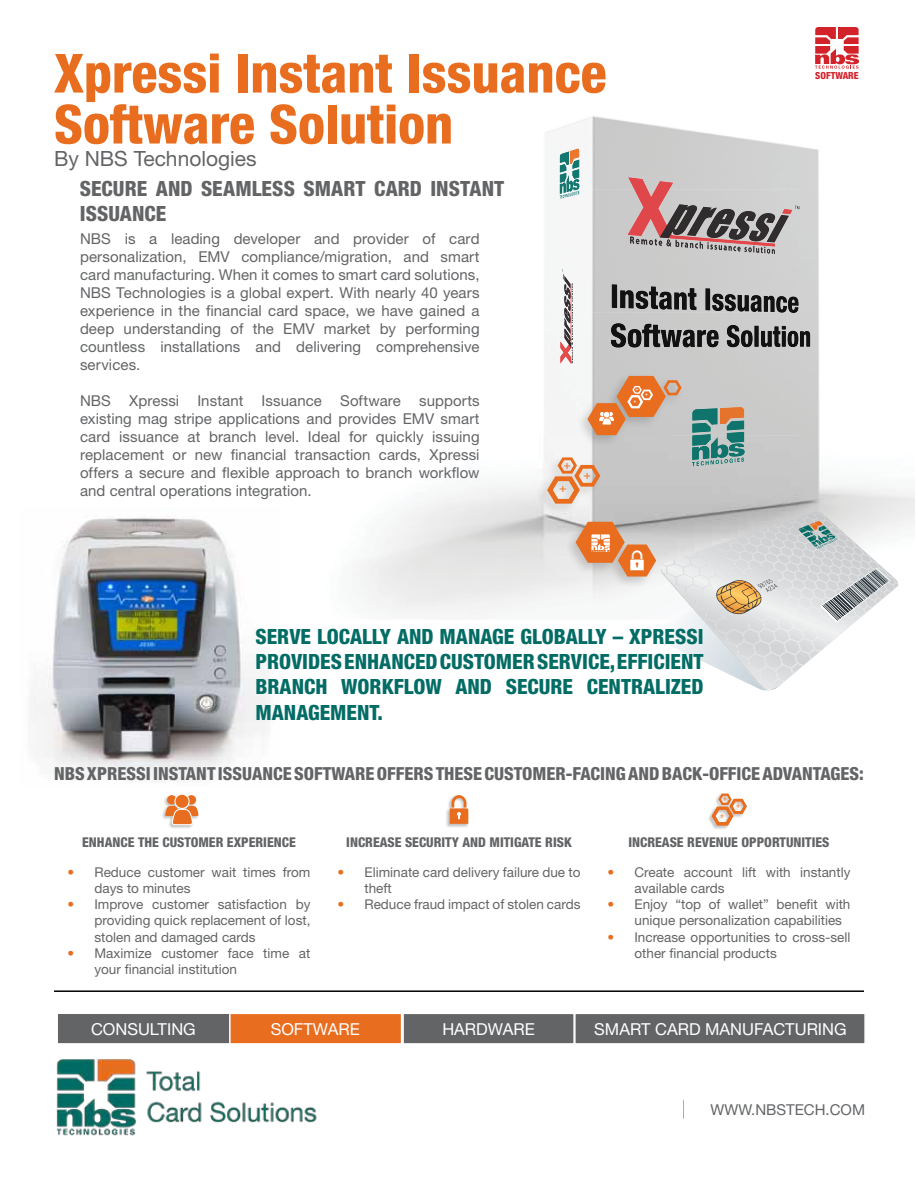
<style>
.page{position:relative;width:918px;height:1188px;background:#fff}
.page>*{position:absolute;margin:0;border:0;box-sizing:border-box;transform-origin:0 0}
.t1{font:800 condensed 54px "Helvetica Neue LT Std";color:#e86d1f}
.t2{font:800 condensed 21px/25.2px "Helvetica Neue LT Std";color:#036c65;text-align:justify}
.t3{font:800 condensed 21px "Helvetica Neue LT Std";letter-spacing:.005em;color:#636466}
.t4{font:21px "Helvetica Neue LT Std";color:#636466}
.t5{font:800 condensed 18px "Helvetica Neue LT Std";color:#636466}
.t6{font:16.5px "Helvetica Neue LT Std";color:#fff}
.t7{font:15px/18px "Helvetica Neue LT Std";letter-spacing:.005em;color:#636466;text-align:justify}
.t8{font:13.5px/16.2px "Helvetica Neue LT Std";color:#636466}
.t9{font:800 condensed 13.5px "Helvetica Neue LT Std";color:#636466}
.t10{font:12px "Helvetica Neue LT Std";color:#e86d1f;scale:1.04 1}
.t11{font:800 condensed 9.75px "Helvetica Neue LT Std";color:#d2232a}
.t12{font:8.25px "Helvetica Neue LT Std";color:#e86d1f}
.t13{font:5.85px "Helvetica Neue LT Std";color:#fff;scale:1.04 1}
.s1{color:#e86d1f}
</style>
<div class="page">
<img style="left:356px;top:116px;width:559px;height:500px">
<svg style="left:628px;top:177px;width:172px;height:77px;background:#b09c9c"></svg>
<div style="left:664px;top:344px;width:94px;height:119px;background:#cacaca"></div>
<svg style="left:560px;top:269px;width:13px;height:95px"></svg>
<svg style="left:692px;top:407px;width:53px;height:59px;background:#6c958a"></svg>
<img style="left:612px;top:284px;width:5px;height:24px">
<img style="left:620px;top:290px;width:14px;height:18px">
<img style="left:636px;top:291px;width:12px;height:8px">
<img style="left:649px;top:287px;width:9px;height:12px">
<img style="left:659px;top:292px;width:13px;height:7px">
<img style="left:674px;top:292px;width:13px;height:7px">
<img style="left:688px;top:288px;width:8px;height:11px">
<img style="left:706px;top:288px;width:4px;height:11px">
<img style="left:712px;top:294px;width:24px;height:5px">
<img style="left:738px;top:295px;width:11px;height:4px">
<img style="left:751px;top:295px;width:11px;height:4px">
<img style="left:764px;top:296px;width:35px;height:17px">
<img style="left:633px;top:299px;width:162px;height:45px">
<img style="left:611px;top:323px;width:15px;height:25px">
<img style="left:628px;top:329px;width:13px;height:18px">
<img style="left:642px;top:324px;width:18px;height:23px">
<img style="left:661px;top:330px;width:34px;height:17px">
<img style="left:697px;top:330px;width:22px;height:17px">
<img style="left:727px;top:325px;width:13px;height:22px">
<img style="left:741px;top:330px;width:12px;height:17px">
<img style="left:754px;top:326px;width:5px;height:21px">
<img style="left:761px;top:331px;width:11px;height:16px">
<img style="left:773px;top:326px;width:7px;height:21px">
<img style="left:782px;top:326px;width:4px;height:21px">
<img style="left:788px;top:331px;width:10px;height:16px">
<img style="left:800px;top:331px;width:10px;height:16px">
<svg style="left:560px;top:148px;width:19px;height:51px"></svg>
<div style="left:403px;top:1013px;width:171px;height:31px;background:#636466"></div>
<div style="left:402px;top:1013px;width:173px;height:32px;border:2px solid #fff"></div>
<div style="left:229px;top:1013px;width:173px;height:31px;background:#e86d1f"></div>
<div style="left:228px;top:1013px;width:174px;height:32px;border:2px solid #fff"></div>
<div style="left:574px;top:1013px;width:292px;height:32px;background:#636466;border:2px solid #fff"></div>
<div style="left:56px;top:1012px;width:175px;height:33px;background:#636466;border:2px solid #fff"></div>
<img style="left:56px;top:1059px;width:261px;height:77px">
<svg style="left:683px;top:1100px;width:1px;height:18px"></svg>
<img style="left:31px;top:518px;width:238px;height:262px">
<svg style="left:815px;top:27px;width:44px;height:42px"></svg>
<hr style="left:54px;top:990px;width:270px;height:2px;background:#000">
<hr style="left:324px;top:990px;width:270px;height:2px;background:#000">
<hr style="left:594px;top:990px;width:270px;height:2px;background:#000">
<div style="left:535px;top:373px;width:149px;height:217px;background:#000;opacity:.16"></div>
<svg style="left:576px;top:512px;width:337px;height:179px"></svg>
<svg style="left:547px;top:457px;width:53px;height:47px"></svg>
<svg style="left:587px;top:376px;width:95px;height:59px;background:#d7a586"></svg>
<div style="left:446px;top:794px;width:23px;height:34px;background:#000;opacity:.25"></div>
<svg style="left:450px;top:795px;width:18px;height:29px"></svg>
<div style="left:161px;top:793px;width:38px;height:36px;background:#000;opacity:.25"></div>
<div style="left:167px;top:795px;width:9px;height:9px;background:#e86d1f;border-radius:50%"></div>
<div style="left:187px;top:795px;width:9px;height:9px;background:#e86d1f;border-radius:50%"></div>
<svg style="left:174px;top:794px;width:16px;height:15px"></svg>
<div style="left:176px;top:795px;width:13px;height:13px;background:#e86d1f;border-radius:50%"></div>
<svg style="left:165px;top:806px;width:33px;height:19px"></svg>
<div style="left:708px;top:793px;width:40px;height:37px;background:#000;opacity:.25"></div>
<svg style="left:712px;top:794px;width:35px;height:31px"></svg>
<h1 class="t1" style="left:54px;top:40px;width:554px">Xpressi Instant Issuance</h1>
<h1 class="t1" style="left:54px;top:91px;width:401px">Software Solution</h1>
<h2 class="t4" style="left:54px;top:146px;width:204px">By NBS Technologies</h2>
<h2 class="t3" style="left:80px;top:175px;width:264px">SECURE AND SEAMLESS SMART</h2>
<h2 class="t3" style="left:374px;top:175px;width:131px">CARD INSTANT</h2>
<h2 class="t3" style="left:80px;top:200px;width:86px">ISSUANCE</h2>
<p class="t7" style="left:80px;top:230px;width:401px">NBS is a leading developer and provider of card personalization, EMV compliance/migration, and smart card manufacturing. When it comes to smart card solutions, NBS Technologies is a global expert. With nearly 40 years experience in the financial card space, we have gained a deep understanding of the EMV market by performing countless installations and delivering comprehensive services.</p>
<p class="t7" style="left:80px;top:392px;width:31px">NBS</p>
<p class="t7" style="left:80px;top:392px;width:401px;text-indent:49px">Xpressi I nstant I ssuance Software supports existing mag stripe applications and provides EMV smart card issuance at branch level. Ideal for quickly issuing replacement or new financial transaction cards, Xpressi offers a secure and flexible approach to branch workflow and central operations integration.</p>
<p class="t10" style="left:563px;top:457px;width:9px">+</p>
<p class="t10" style="left:559px;top:481px;width:9px">+</p>
<p class="t10" style="left:584px;top:467px;width:9px">+</p>
<p class="t13" style="left:635px;top:386px;width:5px">+</p>
<p class="t13" style="left:645px;top:391px;width:5px">+</p>
<p class="t13" style="left:633px;top:397px;width:5px">+</p>
<h2 class="t2" style="left:256px;top:624px;width:450px">SERVE LOCALLY AND MANAGE GLOBALLY – XPRESSI PROVIDES ENHANCED CUSTOMER SERVICE, EFFICIENT BRANCH WOR</h2>
<h2 class="t2" style="left:382px;top:674px;width:47px">KFLOW</h2>
<h2 class="t2" style="left:455px;top:674px;width:250px">AND SECURE CENTRALIZED</h2>
<h2 class="t2" style="left:256px;top:699px;width:129px">MANAGEMENT.</h2>
<p class="t11" style="left:815px;top:70px;width:45px">Software</p>
<p class="t5" style="left:54px;top:762px;width:261px">NBS XPRESSI INSTANT ISSUANCE SOFTWARE</p>
<p class="t5" style="left:377px;top:762px;width:11px">OFFER</p>
<p class="t5" style="left:424px;top:762px;width:442px">S THESE CUSTOMER-FACING AND BACK-OFFICE ADVANTAGES:</p>
<p class="t12" style="left:723px;top:794px;width:6px">+</p>
<p class="t12" style="left:720px;top:810px;width:6px">+</p>
<p class="t12" style="left:736px;top:801px;width:6px">+</p>
<p class="t9" style="left:82px;top:834px;width:214px">ENHANCE THE CUSTOMER EXPERIENCE</p>
<p class="t9" style="left:346px;top:834px;width:183px">INCREASE SECURITY AND MITIGATE</p>
<p class="t9" style="left:545px;top:834px;width:28px">RISK</p>
<p class="t9" style="left:628px;top:834px;width:203px">INCREASE REVENUE OPPORTUNITIES</p>
<p class="t8" style="left:94px;top:864px;width:217px;text-indent:-27px"><span class="s1">•</span> Reduce customer wait times from days to minutes</p>
<p class="t8" style="left:94px;top:896px;width:217px;text-align:justify;text-indent:-27px"><span class="s1">•</span> I mprove customer satisfaction by providing quick replacement of lost, stolen and damaged cards</p>
<p class="t8" style="left:94px;top:945px;width:217px;text-indent:-27px"><span class="s1">•</span> Maximize customer face time at your financial institution</p>
<p class="t8" style="left:634px;top:864px;width:217px;text-indent:-27px"><span class="s1">•</span> Create account lift with instantly available cards</p>
<p class="t8" style="left:634px;top:896px;width:217px;text-indent:-27px"><span class="s1">•</span> Enjoy “top of wallet” benefit with unique personalization capabilities</p>
<p class="t8" style="left:634px;top:929px;width:217px;text-indent:-27px"><span class="s1">•</span> I ncrease opportunities to cross-sell other financial products</p>
<p class="t8" style="left:364px;top:864px;width:218px;text-indent:-27px"><span class="s1">•</span> Eliminate card delivery failure due to theft</p>
<p class="t8" style="left:337px;top:896px;width:244px"><span class="s1">•</span> Reduce fraud impact of stolen cards</p>
<p class="t6" style="left:271px;top:1019px;width:91px">software</p>
<p class="t6" style="left:442px;top:1019px;width:94px">hardware</p>
<p class="t6" style="left:91px;top:1019px;width:106px">Consulting</p>
<p class="t6" style="left:594px;top:1019px;width:254px">smart card manufacturing</p>
<p class="t7" style="left:711px;top:1100px;width:15px">WWW</p>
<p class="t7" style="left:751px;top:1100px;width:36px">.NBSTECH</p>
<p class="t7" style="left:826px;top:1100px;width:17px">.COM</p>
</div>
